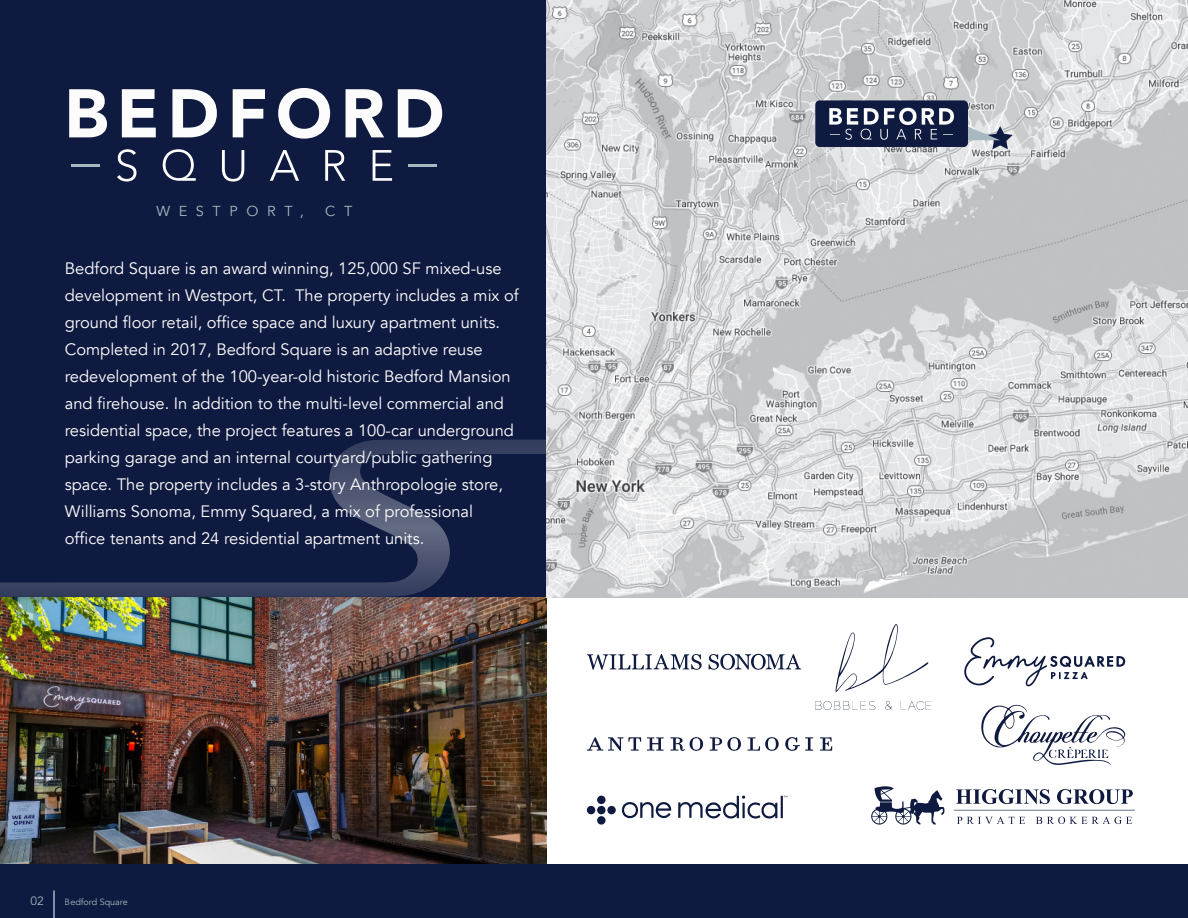
<style>
.page{position:relative;width:1188px;height:918px;background:#0f1a40}
.page>*{position:absolute;margin:0;border:0;box-sizing:border-box;transform-origin:0 0}
.t1{font:16.5px/27px "Avenir";color:#fff}
.t2{font:14.4px "Avenir";letter-spacing:.6em;color:#a7b8c1}
.t3{font:12px "Avenir";color:#a7b8c1}
.t4{font:9px "Avenir";color:#a7b8c1}
</style>
<div class="page">
<div style="left:546px;top:0;width:642px;height:864px;background:#fff"></div>
<svg style="left:0;top:440px;width:546px;height:157px"></svg>
<img style="left:0;top:597px;width:546px;height:267px">
<img style="left:546px;top:0;width:642px;height:597px">
<svg style="left:968px;top:126px;width:45px;height:23px"></svg>
<div style="left:815px;top:100px;width:153px;height:47px;background:#0f1a40;border-radius:4px"></div>
<svg style="left:69px;top:88px;width:373px;height:51px"></svg>
<svg style="left:117px;top:149px;width:275px;height:33px"></svg>
<hr style="left:408px;top:164px;width:29px;height:2px;background:#a7b8c1">
<hr style="left:71px;top:164px;width:29px;height:2px;background:#a7b8c1">
<svg style="left:829px;top:108px;width:125px;height:32px"></svg>
<svg style="left:647px;top:737px;width:17px;height:14px"></svg>
<svg style="left:670px;top:737px;width:33px;height:14px"></svg>
<svg style="left:820px;top:737px;width:12px;height:14px"></svg>
<svg style="left:710px;top:737px;width:31px;height:14px"></svg>
<svg style="left:587px;top:737px;width:54px;height:14px"></svg>
<svg style="left:747px;top:737px;width:32px;height:14px"></svg>
<svg style="left:785px;top:737px;width:28px;height:14px"></svg>
<svg style="left:709px;top:654px;width:92px;height:16px"></svg>
<svg style="left:587px;top:654px;width:115px;height:16px"></svg>
<svg style="left:964px;top:637px;width:161px;height:50px"></svg>
<svg style="left:835px;top:624px;width:93px;height:68px"></svg>
<svg style="left:885px;top:701px;width:7px;height:9px"></svg>
<svg style="left:815px;top:701px;width:60px;height:9px"></svg>
<svg style="left:901px;top:701px;width:31px;height:9px"></svg>
<svg style="left:587px;top:806px;width:19px;height:19px"></svg>
<svg style="left:622px;top:802px;width:49px;height:17px"></svg>
<div style="left:597px;top:806px;width:9px;height:8px;background:#0f1a40;border-radius:50%"></div>
<div style="left:607px;top:806px;width:9px;height:8px;background:#0f1a40;border-radius:50%"></div>
<div style="left:597px;top:796px;width:9px;height:8px;background:#0f1a40;border-radius:50%"></div>
<svg style="left:678px;top:796px;width:110px;height:23px"></svg>
<svg style="left:956px;top:789px;width:94px;height:15px"></svg>
<svg style="left:1057px;top:789px;width:76px;height:15px"></svg>
<svg style="left:957px;top:817px;width:68px;height:7px"></svg>
<svg style="left:1036px;top:817px;width:96px;height:7px"></svg>
<svg style="left:954px;top:810px;width:181px;height:1px"></svg>
<svg style="left:871px;top:786px;width:74px;height:39px"></svg>
<svg style="left:981px;top:704px;width:145px;height:61px"></svg>
<hr style="left:53px;top:890px;width:2px;height:28px;background:#a7b8c1">
<p class="t2" style="left:156px;top:205px;width:149px">WESTPORT,</p>
<p class="t2" style="left:325px;top:205px;width:29px">C T</p>
<p class="t1" style="left:65px;top:257px;width:456px">Bedford Square is an award winning, 125,000 SF mixed-use development in Westport, CT. The property includes a mix of ground floor retail, office space and luxury apartment units.<br>Completed in 2017, Bedford Square is an adaptive reuse redevelopment of the 100-year-old historic Bedford Mansion and firehouse. In addition to the multi-level commercial and residential space, the project features a 100-car underground parking garage and an internal courtyard/public gathering space. The property includes a 3-story Anthropologie store, Williams Sonoma, Emmy Squared, a mix of professional<br>office tenants and 24 residential apartment units.</p>
<p class="t3" style="left:30px;top:894px;width:15px">02</p>
<p class="t4" style="left:65px;top:898px;width:65px">Bedford Square</p>
</div>
